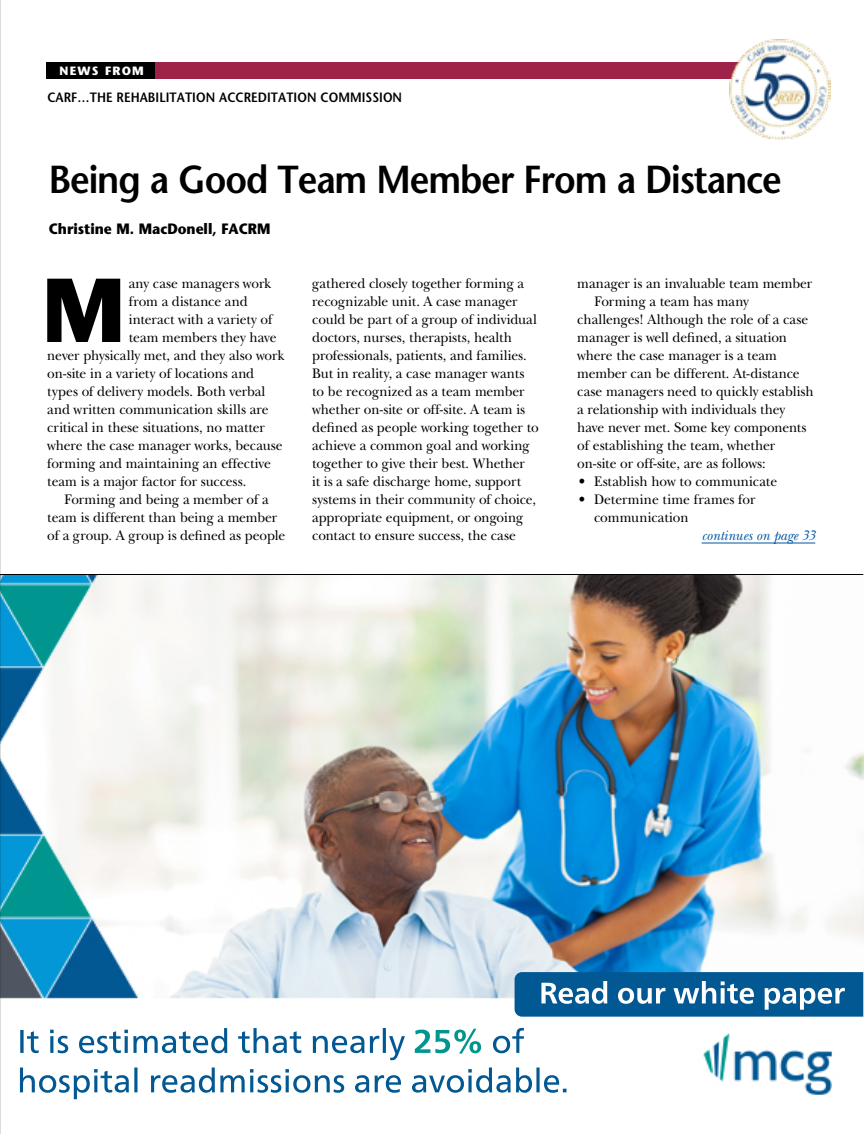
<style>
.page{position:relative;width:864px;height:1134px;background:#fff}
.page>*{position:absolute;margin:0;border:0;box-sizing:border-box;transform-origin:0 0}
._1st_p{font:700 90.45px "Stone Sans";color:#000;scale:.95 1}
.Headling_1{font:600 39px "Stone Sans";letter-spacing:-.03em;color:#000;scale:.92 1}
.by_line{font:700 15px "Stone Sans";letter-spacing:-.005em;color:#000;scale:.92 1}
.text{font:14.4px/18px "New Baskerville";letter-spacing:-.005em;color:#000;scale:.95 1}
._1st_p-2{font:14.4px "New Baskerville";color:#000;scale:.95 1}
.text-2{font:italic 14.4px "New Baskerville";color:#0056a2;scale:.95 1}
.text-3{font:600 13.5px "Stone Sans";letter-spacing:.005em;color:#000;scale:.9 1}
.text-4{font:700 12px "Stone Sans";letter-spacing:.1em;color:#fff}
</style>
<div class="page">
<div style="left:102px;top:62px;width:648px;height:16px;background:#9f2349"></div>
<div style="left:46px;top:62px;width:108px;height:16px;background:#000"></div>
<img style="left:729px;top:39px;width:101px;height:101px">
<hr style="left:702px;top:543px;width:113px;height:1px;background:#0056a2">
<img style="left:6px;top:575px;width:857px;height:525px">
<img style="left:515px;top:972px;width:348px;height:45px">
<hr style="left:0;top:574px;width:863px;height:1px;background:#000">
<div style="left:0;top:0;width:6px;height:1134px;background:#000;opacity:.25"></div>
<hr style="left:0;top:0;width:1px;height:1134px;background:#000">
<p class="text-4" style="left:60px;top:63px;width:86px">NEWS FROM</p>
<p class="text-3" style="left:47px;top:89px;width:396px">CARF…THE REHABILITATION ACCREDITATION COMMISSION</p>
<p class="Headling_1" style="left:49px;top:155px;width:798px">Being a Good Team Member From a Distance</p>
<p class="by_line" style="left:49px;top:220px;width:242px">Christine M. MacDonell, FACRM</p>
<p class="_1st_p" style="left:42px;top:253px;width:89px">M</p>
<p class="_1st_p-2" style="left:129px;top:275px;width:152px">any case managers work</p>
<p class="_1st_p-2" style="left:129px;top:293px;width:127px">from a distance and</p>
<p class="_1st_p-2" style="left:129px;top:311px;width:153px">interact with a variety of</p>
<p class="_1st_p-2" style="left:129px;top:329px;width:157px">team members they have</p>
<p class="_1st_p-2" style="left:47px;top:347px;width:251px">never physically met, and they also work</p>
<p class="_1st_p-2" style="left:47px;top:365px;width:219px">on-site in a variety of locations and</p>
<p class="_1st_p-2" style="left:47px;top:383px;width:231px">types of delivery models. Both verbal</p>
<p class="_1st_p-2" style="left:47px;top:401px;width:235px">and written communication skills are</p>
<p class="_1st_p-2" style="left:47px;top:419px;width:231px">critical in these situations, no matter</p>
<p class="_1st_p-2" style="left:47px;top:437px;width:249px">where the case manager works, because</p>
<p class="_1st_p-2" style="left:47px;top:455px;width:237px">forming and maintaining an effective</p>
<p class="_1st_p-2" style="left:47px;top:473px;width:211px">team is a major factor for success.</p>
<p class="text" style="left:47px;top:490px;width:252px;text-align:center">Forming and being a member of a<br>team is different than being a member of a group. A group is defined as people</p>
<p class="text" style="left:312px;top:274px;width:240px">gathered closely together forming a recognizable unit. A case manager could be part of a group of individual doctors, nurses, therapists, health professionals, patients, and families.<br>But in reality, a case manager wants to be recognized as a team member whether on-site or off-site. A team is defined as people working together to achieve a common goal and working together to give their best. Whether<br>it is a safe discharge home, support systems in their community of choice, appropriate equipment, or ongoing contact to ensure success, the case</p>
<p class="text" style="left:577px;top:274px;width:249px">manager is an invaluable team member</p>
<p class="text" style="left:577px;top:292px;width:250px;text-indent:17px">Forming a team has many challenges! Although the role of a case manager is well defined, a situation where the case manager is a team member can be different. At-distance case managers need to quickly establish a relationship with individuals they have never met. Some key components of establishing the team, whether on-site or off-site, are as follows:</p>
<p class="text" style="left:579px;top:472px;width:210px">• Establish how to communicate</p>
<p class="text" style="left:594px;top:490px;width:171px;text-indent:-15px">• Determine time frames for communication</p>
<p class="text-2" style="left:702px;top:527px;width:121px">continues on page 33</p>
</div>
